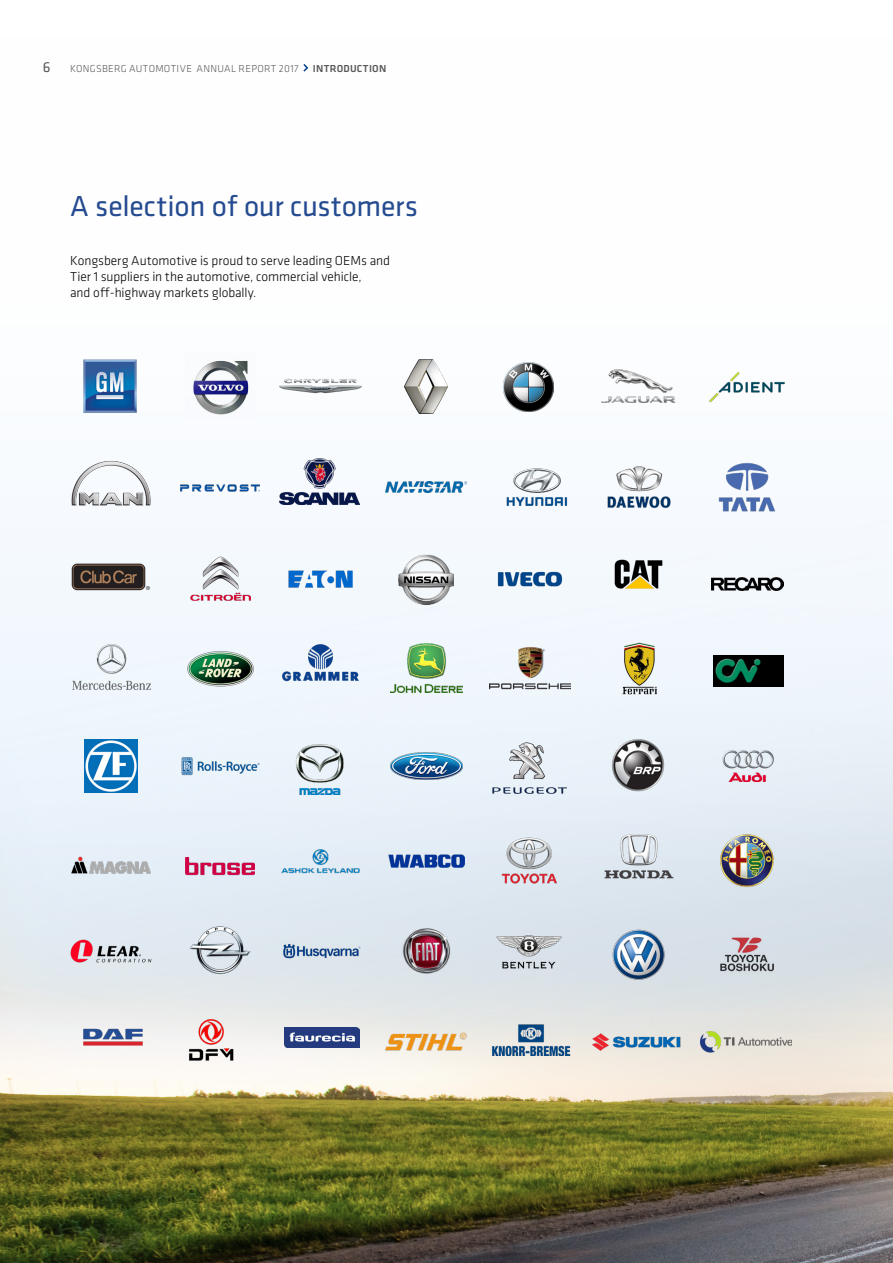
<style>
.page{position:relative;width:893px;height:1263px;background:#fff}
.page>*{position:absolute;margin:0;border:0;box-sizing:border-box;transform-origin:0 0}
.t1{font:30px "Klavika";letter-spacing:-.01em;color:#254b90}
.t2{font:15px "Klavika";color:#58595b}
.t3{font:300 13.5px/16.2px "Klavika";letter-spacing:-.005em;color:#000}
.t4{font:300 10.5px "Klavika";letter-spacing:.025em;color:#58595b}
.t5{font:500 10.5px "Klavika";letter-spacing:.02em;color:#58595b}
</style>
<div class="page">
<img style="left:0;top:64px;width:893px;height:1199px">
<img style="left:71px;top:460px;width:81px;height:45px">
<img style="left:180px;top:484px;width:81px;height:7px">
<img style="left:600px;top:369px;width:76px;height:34px">
<img style="left:503px;top:467px;width:67px;height:40px">
<img style="left:386px;top:482px;width:81px;height:10px">
<img style="left:598px;top:464px;width:81px;height:45px">
<img style="left:608px;top:642px;width:60px;height:53px">
<img style="left:62px;top:639px;width:98px;height:56px">
<img style="left:280px;top:642px;width:81px;height:42px">
<img style="left:489px;top:645px;width:81px;height:46px">
<img style="left:390px;top:643px;width:73px;height:50px">
<img style="left:186px;top:650px;width:68px;height:36px">
<img style="left:180px;top:733px;width:81px;height:66px">
<img style="left:71px;top:347px;width:79px;height:79px">
<img style="left:280px;top:458px;width:79px;height:46px">
<img style="left:280px;top:376px;width:81px;height:20px">
<img style="left:185px;top:354px;width:70px;height:65px">
<img style="left:404px;top:359px;width:44px;height:54px">
<img style="left:504px;top:362px;width:49px;height:49px">
<img style="left:489px;top:570px;width:81px;height:18px">
<img style="left:71px;top:539px;width:81px;height:81px">
<img style="left:399px;top:550px;width:55px;height:58px">
<img style="left:289px;top:570px;width:63px;height:18px">
<img style="left:294px;top:741px;width:53px;height:53px">
<img style="left:180px;top:552px;width:81px;height:53px">
<img style="left:391px;top:753px;width:71px;height:26px">
<img style="left:598px;top:534px;width:81px;height:81px">
<img style="left:493px;top:742px;width:73px;height:52px">
<img style="left:85px;top:740px;width:53px;height:53px">
<img style="left:80px;top:1024px;width:66px;height:25px">
<img style="left:718px;top:831px;width:59px;height:59px">
<img style="left:71px;top:855px;width:81px;height:19px">
<img style="left:489px;top:831px;width:81px;height:59px">
<img style="left:599px;top:829px;width:83px;height:53px">
<img style="left:719px;top:927px;width:56px;height:55px">
<img style="left:71px;top:939px;width:81px;height:23px">
<img style="left:186px;top:857px;width:69px;height:19px">
<img style="left:403px;top:927px;width:47px;height:48px">
<img style="left:280px;top:943px;width:81px;height:16px">
<img style="left:280px;top:849px;width:81px;height:26px">
<img style="left:714px;top:656px;width:69px;height:30px">
<img style="left:189px;top:923px;width:62px;height:53px">
<img style="left:589px;top:1032px;width:97px;height:21px">
<img style="left:694px;top:1029px;width:98px;height:26px">
<img style="left:718px;top:460px;width:58px;height:54px">
<img style="left:189px;top:1016px;width:49px;height:47px">
<img style="left:711px;top:577px;width:72px;height:13px">
<img style="left:491px;top:1022px;width:81px;height:33px">
<img style="left:385px;top:1031px;width:81px;height:21px">
<img style="left:284px;top:1027px;width:75px;height:21px">
<img style="left:388px;top:854px;width:77px;height:14px">
<img style="left:489px;top:923px;width:81px;height:55px">
<img style="left:722px;top:750px;width:52px;height:32px">
<img style="left:607px;top:734px;width:63px;height:63px">
<img style="left:612px;top:929px;width:52px;height:50px">
<img style="left:706px;top:359px;width:81px;height:56px">
<p class="t2" style="left:43px;top:57px;width:9px">6</p>
<p class="t4" style="left:70px;top:62px;width:230px">KONGSBERG AUTOMOTIVE ANNUAL REPORT 2017</p>
<p class="t5" style="left:313px;top:61px;width:75px">INTRODUCTION</p>
<h1 class="t1" style="left:70px;top:186px;width:349px">A selection of our customers</h1>
<p class="t3" style="left:70px;top:252px;width:321px">Kongsberg Automotive is proud to serve leading OEMs and<br>Tier 1 suppliers in the automotive, commercial vehicle,<br>and off-highway markets globally.</p>
</div>
